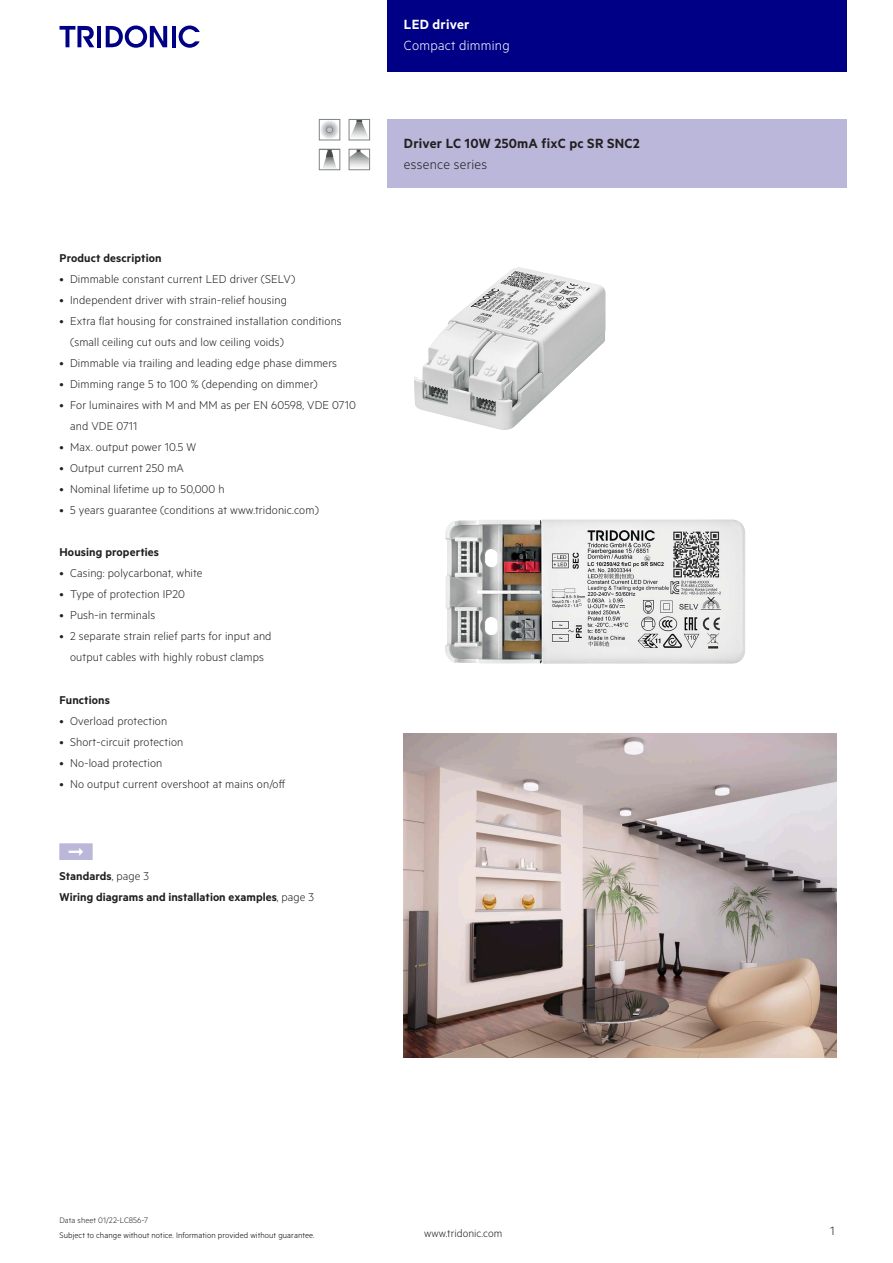
<style>
.page{position:relative;width:893px;height:1263px;background:#fff}
.page>*{position:absolute;margin:0;border:0;box-sizing:border-box;transform-origin:0 0}
.t1{font:15px "Tridonic Metric Print Semi";letter-spacing:.015em;color:#231f20}
.t2{font:15px "Tridonic Metric Print Light";letter-spacing:.015em;color:#fff}
.t3{font:15px "Tridonic Metric Print Light";letter-spacing:.015em;color:#231f20}
.t4{font:15px "Tridonic Metric Print Semi";letter-spacing:.015em;color:#fff}
.t5{font:13.5px "Tridonic Metric Print Light";color:#231f20}
.t6{font:12.75px/21px "Tridonic Metric Print Light";letter-spacing:.01em;color:#231f20}
.t7{font:12.75px/21.3px "Tridonic Metric Print Semi";letter-spacing:.005em;color:#231f20}
.t8{font:12px "Tridonic Metric Print Light";letter-spacing:.005em;color:#231f20}
.t9{font:9px "Tridonic Metric Print Light";letter-spacing:.01em;color:#000}
.t10{font:9px "Tridonic Metric Print Light";letter-spacing:.005em;color:#231f20}
.s1{font-family:"Tridonic Metric Print Light"}
</style>
<div class="page">
<div style="left:387px;top:0;width:459px;height:72px;background:#000087"></div>
<hr style="left:97px;top:26px;width:4px;height:21px;background:#000087">
<svg style="left:106px;top:26px;width:61px;height:22px"></svg>
<hr style="left:172px;top:26px;width:3px;height:21px;background:#000087">
<svg style="left:179px;top:26px;width:21px;height:22px"></svg>
<svg style="left:60px;top:26px;width:34px;height:21px"></svg>
<div style="left:387px;top:119px;width:459px;height:68px;background:#bbb7da"></div>
<img style="left:414px;top:267px;width:192px;height:163px">
<img style="left:445px;top:519px;width:300px;height:145px">
<img style="left:404px;top:734px;width:432px;height:324px">
<svg style="left:349px;top:121px;width:21px;height:20px"></svg>
<div style="left:349px;top:119px;width:21px;height:21px;border:1px solid #808285"></div>
<svg style="left:351px;top:151px;width:17px;height:17px"></svg>
<div style="left:349px;top:149px;width:21px;height:21px;border:1px solid #808285"></div>
<div style="left:320px;top:121px;width:19px;height:18px;background:#f3f4f4;border-radius:50%"></div>
<div style="left:321px;top:121px;width:17px;height:18px;background:#ededef;border-radius:50%"></div>
<div style="left:321px;top:121px;width:17px;height:17px;background:#e8e9ea;border-radius:50%"></div>
<div style="left:321px;top:122px;width:17px;height:16px;background:#e6e7e8;border-radius:50%"></div>
<div style="left:322px;top:122px;width:16px;height:16px;background:#e4e5e7;border-radius:50%"></div>
<div style="left:322px;top:122px;width:15px;height:16px;background:#e0e1e3;border-radius:50%"></div>
<div style="left:322px;top:122px;width:15px;height:15px;background:#dadbdd;border-radius:50%"></div>
<div style="left:322px;top:123px;width:15px;height:14px;background:#d5d6d8;border-radius:50%"></div>
<div style="left:323px;top:123px;width:14px;height:14px;background:#d1d2d4;border-radius:50%"></div>
<div style="left:323px;top:124px;width:13px;height:12px;background:#c9cacc;border-radius:50%"></div>
<div style="left:324px;top:124px;width:11px;height:12px;background:#c5c6c8;border-radius:50%"></div>
<div style="left:324px;top:124px;width:11px;height:11px;background:#bebfc1;border-radius:50%"></div>
<div style="left:325px;top:125px;width:10px;height:10px;background:#bebfc1;border-radius:50%"></div>
<div style="left:325px;top:125px;width:9px;height:10px;background:#babbbe;border-radius:50%"></div>
<div style="left:325px;top:125px;width:9px;height:9px;background:#babbbe;border-radius:50%"></div>
<div style="left:325px;top:126px;width:9px;height:8px;background:#aeafb3;border-radius:50%"></div>
<svg style="left:327px;top:127px;width:6px;height:6px"></svg>
<div style="left:319px;top:119px;width:21px;height:21px;border:1px solid #808285"></div>
<img style="left:323px;top:158px;width:13px;height:10px">
<svg style="left:325px;top:151px;width:9px;height:7px"></svg>
<div style="left:319px;top:149px;width:21px;height:21px;border:1px solid #808285"></div>
<p class="t7" style="left:60px;top:247px;width:104px">Product description</p>
<p class="t6" style="left:60px;top:268px;width:237px">• Dimmable constant current LED driver (SELV)</p>
<p class="t6" style="left:60px;top:289px;width:229px">• Independent driver with strain-relief housing</p>
<p class="t6" style="left:70px;top:310px;width:273px;text-indent:-11px">• Extra flat housing for constrained installation conditions (small ceiling cut outs and low ceiling voids)</p>
<p class="t6" style="left:60px;top:352px;width:279px">• Dimmable via trailing and leading edge phase dimmers</p>
<p class="t6" style="left:60px;top:373px;width:260px">• Dimming range 5 to 100 % (depending on dimmer)</p>
<p class="t6" style="left:70px;top:394px;width:287px;text-indent:-11px">• For luminaires with M and MM as per EN 60598, VDE 0710 and VDE 0711</p>
<p class="t6" style="left:60px;top:436px;width:138px">• Max. output power 10.5 W</p>
<p class="t6" style="left:60px;top:457px;width:126px">• Output current 250 mA</p>
<p class="t6" style="left:60px;top:478px;width:167px">• Nominal lifetime up to 50,000 h</p>
<p class="t6" style="left:60px;top:499px;width:261px">• 5 years guarantee (conditions at www.tridonic.com)</p>
<p class="t7" style="left:60px;top:541px;width:101px">Housing properties</p>
<p class="t6" style="left:60px;top:562px;width:145px">• Casing: polycarbonat, white</p>
<p class="t6" style="left:60px;top:583px;width:127px">• Type of protection IP20</p>
<p class="t6" style="left:60px;top:604px;width:97px">• Push-in terminals</p>
<p class="t6" style="left:60px;top:625px;width:214px;text-align:center">• 2 separate strain relief parts for input and output cables with highly robust clamps</p>
<p class="t7" style="left:60px;top:689px;width:52px">Functions</p>
<p class="t6" style="left:60px;top:710px;width:109px">• Overload protection</p>
<p class="t6" style="left:60px;top:731px;width:125px">• Short-circuit protection</p>
<p class="t6" style="left:60px;top:752px;width:104px">• No-load protection</p>
<p class="t6" style="left:60px;top:773px;width:227px">• No output current overshoot at mains on/off</p>
<p class="t7" style="left:60px;top:864px;width:256px">Standards<span class="s1">, page 3<br></span>Wiring diagrams and installation examples<span class="s1">, page 3</span></p>
<p class="t4" style="left:404px;top:15px;width:67px">LED driver</p>
<p class="t2" style="left:404px;top:37px;width:107px">Compact dimming</p>
<p class="t1" style="left:404px;top:134px;width:237px">Driver LC 10W 250mA fixC pc SR SNC2</p>
<p class="t3" style="left:404px;top:156px;width:85px">essence series</p>
<p class="t10" style="left:60px;top:1215px;width:90px">Data sheet 01/22-LC856-7</p>
<p class="t9" style="left:60px;top:1229px;width:257px">Subject to change without notice. Information provided without guarantee.</p>
<p class="t8" style="left:424px;top:1227px;width:80px">www.tridonic.com</p>
<p class="t5" style="left:830px;top:1223px;width:6px">1</p>
</div>
